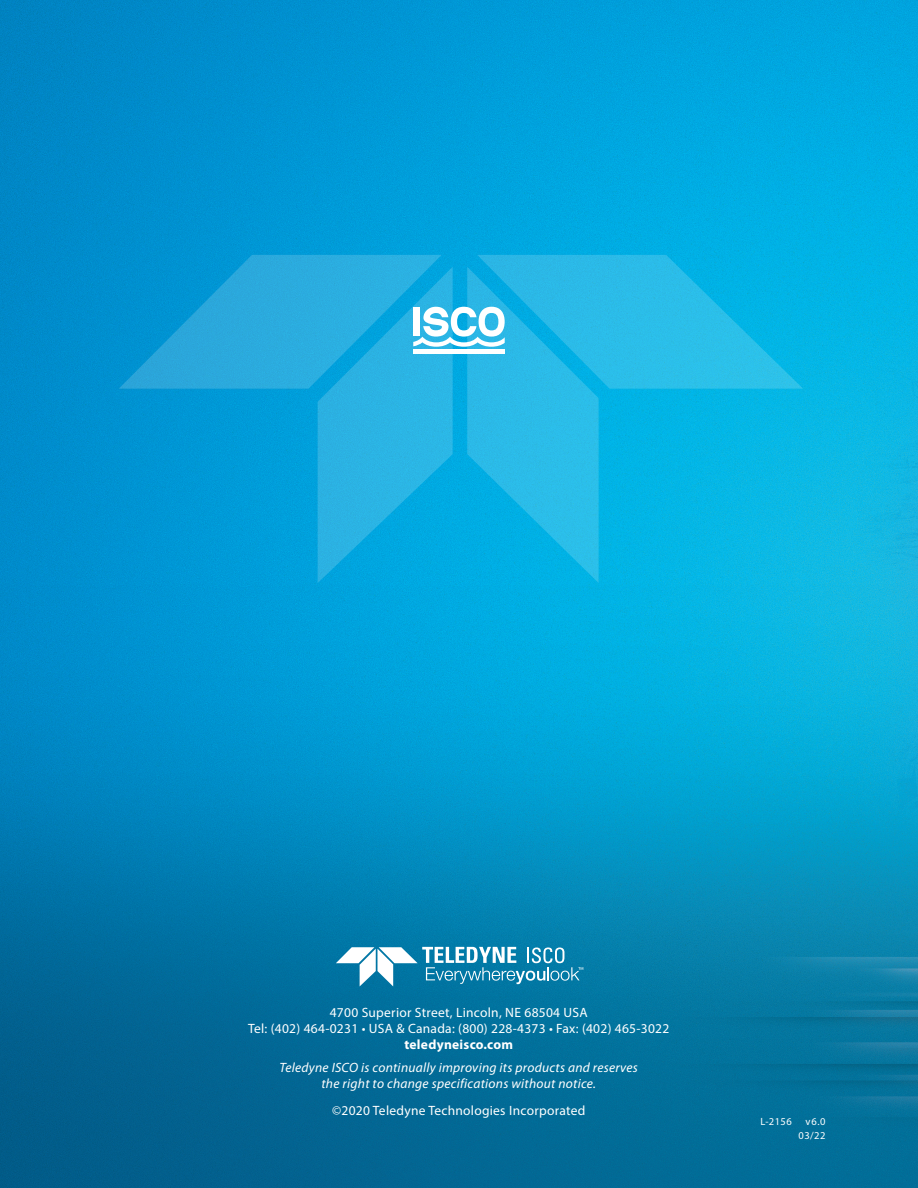
<style>
.page{position:relative;width:918px;height:1188px;background:#fff}
.page>*{position:absolute;margin:0;border:0;box-sizing:border-box;transform-origin:0 0}
.t1{font:13.5px/16.2px "Myriad Pro";letter-spacing:.02em;color:#fff;text-align:center}
.t2{font:italic 13.5px/16.2px "Myriad Pro";letter-spacing:.02em;color:#fff;text-align:center}
.t3{font:700 13.5px "Myriad Pro";letter-spacing:.02em;color:#fff}
.t4{font:10.5px/13.5px "Myriad Pro";letter-spacing:.04em;color:#fff;text-align:right}
</style>
<div class="page">
<img style="left:0;top:0;width:918px;height:1188px">
<svg style="left:599px;top:255px;width:204px;height:134px;background:#1dbae7"></svg>
<svg style="left:119px;top:255px;width:480px;height:328px;background:#19aadf"></svg>
<hr style="left:413px;top:349px;width:92px;height:4px;background:#fff">
<svg style="left:336px;top:947px;width:247px;height:39px"></svg>
<p class="t1" style="left:248px;top:1004px;width:423px">4700 Superior Street, Lincoln, NE 68504 USA<br>Tel: (402) 464-0231 • USA &amp; Canada: (800) 228-4373 • Fax: (402) 465-3022</p>
<p class="t3" style="left:404px;top:1036px;width:110px">teledyneisco.com</p>
<p class="t2" style="left:280px;top:1059px;width:360px">Teledyne ISCO is continually improving its products and reserves the right to change specifications without notice.</p>
<p class="t1" style="left:332px;top:1102px;width:255px">©2020 Teledyne Technologies Incorporated</p>
<p class="t4" style="left:760px;top:1115px;width:33px">L-2156</p>
<p class="t4" style="left:799px;top:1115px;width:28px">v6.0<br>03/22</p>
</div>
